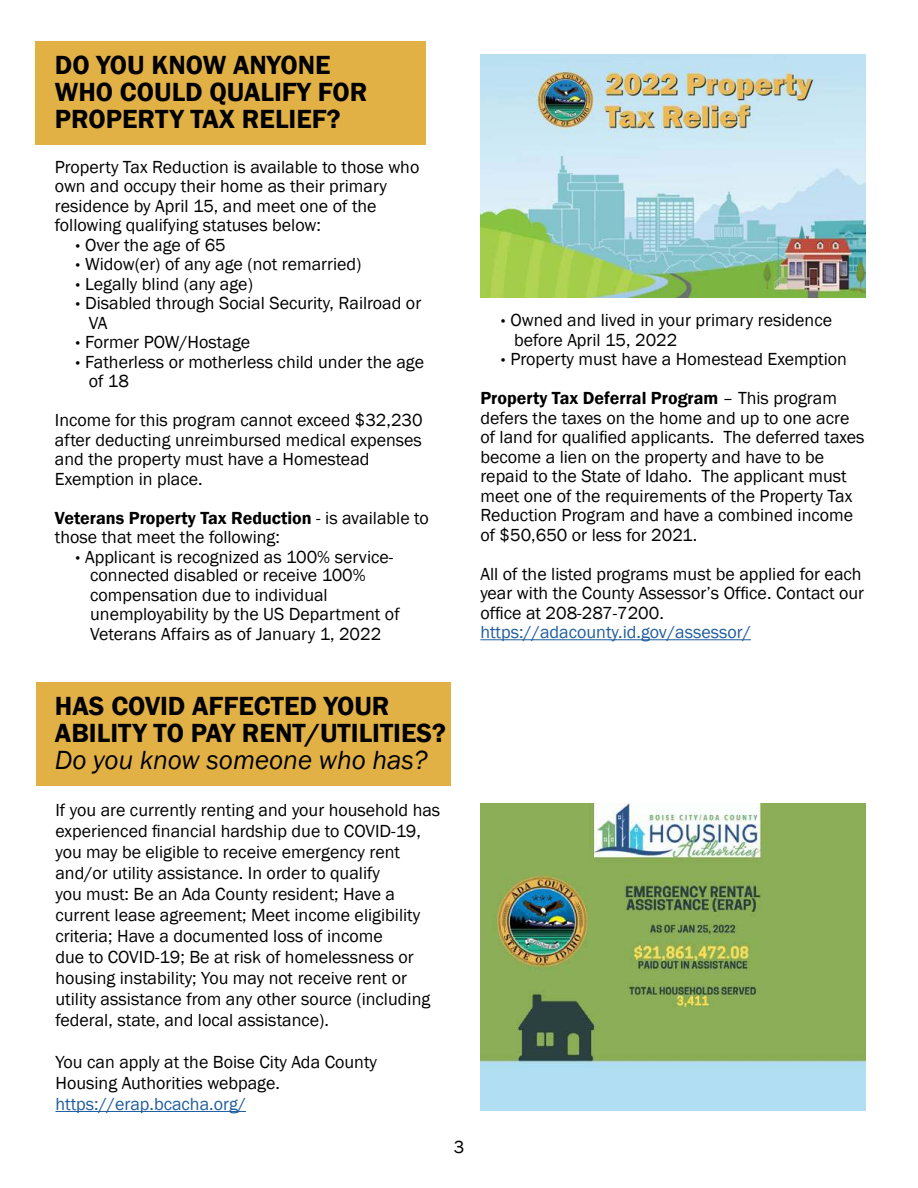
<style>
.page{position:relative;width:918px;height:1188px;background:#fff}
.page>*{position:absolute;margin:0;border:0;box-sizing:border-box;transform-origin:0 0}
.t1{font:600 27px/27px "Franklin Gothic";color:#000}
.t2{font:italic 27px "Franklin Gothic";color:#000}
.t3{font:18px/19.5px "Franklin Gothic";color:#000}
.t4{font:18px "Franklin Gothic";color:#205d9e}
.t5{font:600 18px "Franklin Gothic";color:#000}
.s1{font-family:"Montserrat";font-weight:700}
.s2{font-weight:400}
.s3{font-weight:600}
</style>
<div class="page">
<div style="left:36px;top:683px;width:415px;height:103px;background:#e1b146"></div>
<div style="left:36px;top:41px;width:390px;height:104px;background:#e1b146"></div>
<hr style="left:480px;top:639px;width:271px;height:1px;background:#205d9e">
<hr style="left:55px;top:1111px;width:191px;height:1px;background:#205d9e">
<img style="left:480px;top:55px;width:385px;height:243px">
<img style="left:480px;top:804px;width:385px;height:306px">
<h1 class="t1" style="left:55px;top:52px;width:314px">DO YOU KNOW ANYONE<br>WHO COULD QUALIFY FOR<br>PROPERTY TAX RELIEF?</h1>
<p class="t3" style="left:55px;top:158px;width:366px">Property Tax Reduction is available to those who</p>
<p class="t3" style="left:55px;top:177px;width:334px">own and occupy their home as their primary</p>
<p class="t3" style="left:55px;top:197px;width:323px">residence by April 15, and meet one of the</p>
<p class="t3" style="left:55px;top:216px;width:267px">following qualifying statuses below:</p>
<p class="t3" style="left:75px;top:236px;width:152px"><span class="s1">·</span> Over the age of 65</p>
<p class="t3" style="left:75px;top:255px;width:288px"><span class="s1">·</span> Widow(er) of any age (not remarried)</p>
<p class="t3" style="left:75px;top:275px;width:179px"><span class="s1">·</span> Legally blind (any age)</p>
<p class="t3" style="left:75px;top:294px;width:348px"><span class="s1">·</span> Disabled through Social Security, Railroad or</p>
<p class="t3" style="left:89px;top:314px;width:20px">VA</p>
<p class="t3" style="left:75px;top:333px;width:177px"><span class="s1">·</span> Former POW/Hostage</p>
<p class="t3" style="left:75px;top:353px;width:350px"><span class="s1">·</span> Fatherless or motherless child under the age</p>
<p class="t3" style="left:89px;top:372px;width:42px">of 18</p>
<p class="t3" style="left:55px;top:411px;width:369px">Income for this program cannot exceed $32,230 after deducting unreimbursed medical expenses and the property must have a Homestead Exemption in place.</p>
<p class="t5" style="left:55px;top:510px;width:375px">Veterans Property Tax Reduction <span class="s2">- is available to</span></p>
<p class="t3" style="left:55px;top:528px;width:227px">those that meet the following:</p>
<p class="t3" style="left:75px;top:548px;width:320px"><span class="s1">·</span> Applicant is recognized as 100% service-</p>
<p class="t3" style="left:90px;top:566px;width:277px">connected disabled or receive 100%</p>
<p class="t3" style="left:90px;top:586px;width:239px">compensation due to individual</p>
<p class="t3" style="left:90px;top:605px;width:311px">unemployability by the US Department of</p>
<p class="t3" style="left:90px;top:625px;width:293px">Veterans Affairs as of January 1, 2022</p>
<p class="t3" style="left:501px;top:312px;width:333px"><span class="s1">·</span> Owned and lived in your primary residence</p>
<p class="t3" style="left:514px;top:331px;width:165px">before April 15, 2022</p>
<p class="t3" style="left:501px;top:351px;width:348px"><span class="s1">·</span> Property must have a Homestead Exemption</p>
<p class="t3" style="left:480px;top:390px;width:386px"><span class="s3">Property Tax Deferral Program</span> – This program defers the taxes on the home and up to one acre of land for qualified applicants. The deferred taxes become a lien on the property and have to be repaid to the State of Idaho. The applicant must meet one of the requirements of the Property Tax Reduction Program and have a combined income of $50,650 or less for 2021.</p>
<p class="t3" style="left:480px;top:565px;width:385px">All of the listed programs must be applied for each year with the County Assessor’s Office. Contact our office at 208-287-7200.</p>
<p class="t4" style="left:480px;top:625px;width:272px">https://adacounty.id.gov/assessor/</p>
<h1 class="t1" style="left:55px;top:694px;width:392px">HAS COVID AFFECTED YOUR<br>ABILITY TO PAY RENT/UTILITIES?</h1>
<h1 class="t2" style="left:55px;top:749px;width:374px">Do you know someone who has?</h1>
<p class="t3" style="left:55px;top:801px;width:386px;line-height:21px">If you are currently renting and your household has experienced financial hardship due to COVID-19, you may be eligible to receive emergency rent and/or utility assistance. In order to qualify<br>you must: Be an Ada County resident; Have a current lease agreement; Meet income eligibility criteria; Have a documented loss of income<br>due to COVID-19; Be at risk of homelessness or housing instability; You may not receive rent or utility assistance from any other source (including federal, state, and local assistance).</p>
<p class="t3" style="left:55px;top:1053px;width:323px;line-height:21px">You can apply at the Boise City Ada County<br>Housing Authorities webpage.</p>
<p class="t4" style="left:55px;top:1097px;width:192px">https://erap.bcacha.org/</p>
<p class="t3" style="left:454px;top:1138px;width:12px">3</p>
</div>
